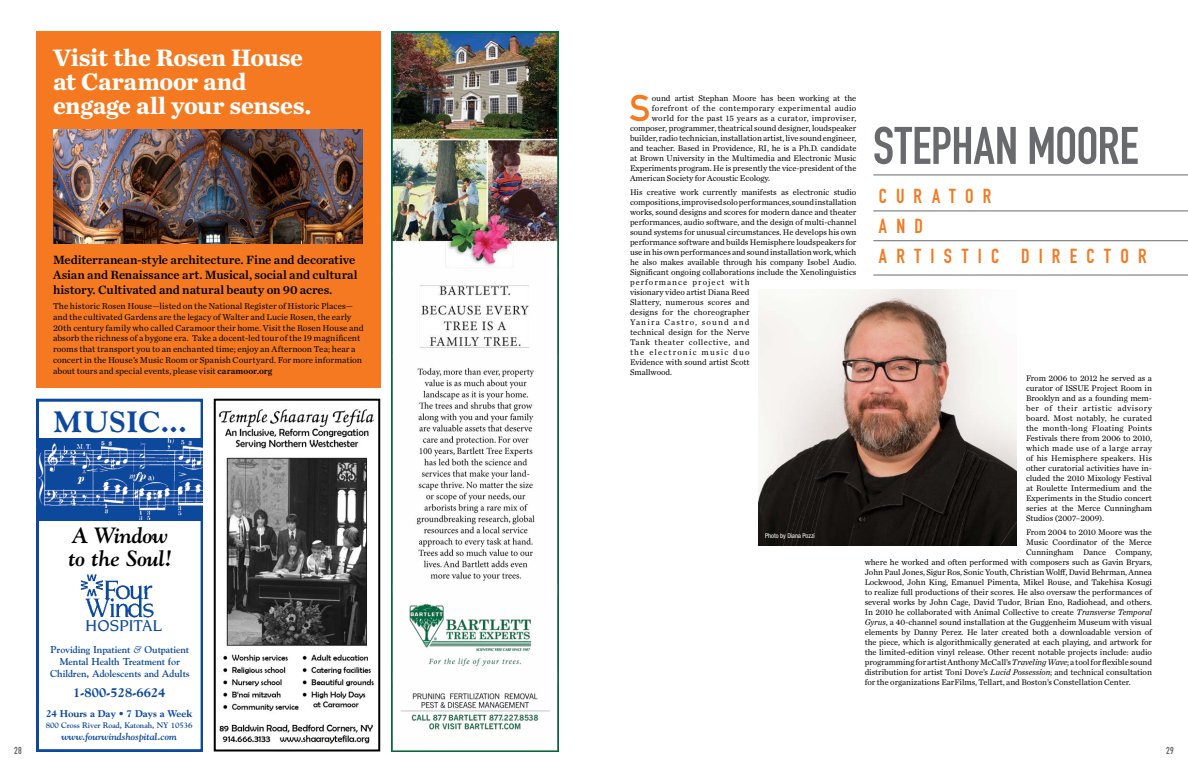
<style>
.page{position:relative;width:1188px;height:783px;background:#fff}
.page>*{position:absolute;margin:0;border:0;box-sizing:border-box;transform-origin:0 0}
.t1{font:52px "DIN Engschrift Std";color:#696a6d}
.t2{font:36.6px "DIN Mittelschrift Std";color:#f47920}
.t3{font:800 30px "Goudy";letter-spacing:.015em;color:#0c499c}
.t4{font:700 24.9px/24px "Chronicle Text G1";letter-spacing:-.015em;color:#fff}
.t5{font:italic 700 22px/23px "Goudy";letter-spacing:-.01em;color:#000}
.t6{font:20px/30px "DIN Engschrift Std";letter-spacing:.475em;color:#f47920}
.t7{font:500 17px "Novarese";color:#0c499c}
.t8{font:800 13px "Goudy";color:#0c499c}
.t9{font:12.5px/15px "Chronicle Text G1 Semi";letter-spacing:-.005em;color:#000}
.t10{font:700 10px/12px "Goudy";letter-spacing:-.01em;color:#0c499c;text-align:center}
.t11{font:italic 700 10px "Goudy";letter-spacing:-.01em;color:#0c499c}
.t12{font:800 10px "Goudy";letter-spacing:-.01em;color:#0c499c}
.t13{font:10px "DIN Engschrift Std";color:#696a6d}
.t14{font:9px/10.8px "Chronicle Text G1";letter-spacing:.005em;color:#000}
.t15{font:8.5px/10px "Chronicle Text G1";letter-spacing:-.005em;color:#000}
.t16{font:8.5px "Chronicle Text G1";letter-spacing:.035em;color:#000}
.t17{font:700 8px "Goudy";letter-spacing:-.01em;color:#0c499c}
.t18{font:condensed 6.5px "Helvetica Neue LT Std";color:#fff}
.s1{font-family:"Chronicle Text G1 Semi"}
.s2{font-weight:400;font-style:italic}
.s3{font-style:italic}
</style>
<div class="page">
<img style="left:759px;top:290px;width:258px;height:255px">
<hr style="left:873px;top:174px;width:315px;height:1px;background:#696a6d">
<hr style="left:873px;top:275px;width:315px;height:1px;background:#696a6d">
<hr style="left:873px;top:210px;width:315px;height:1px;background:#696a6d">
<hr style="left:873px;top:240px;width:315px;height:1px;background:#696a6d">
<svg style="left:36px;top:399px;width:166px;height:353px"></svg>
<img style="left:36px;top:438px;width:166px;height:82px">
<img style="left:77px;top:571px;width:85px;height:48px">
<img style="left:392px;top:32px;width:166px;height:720px">
<div style="left:36px;top:32px;width:344px;height:356px;background:#f47920"></div>
<img style="left:54px;top:129px;width:309px;height:115px">
<img style="left:218px;top:409px;width:157px;height:335px">
<div style="left:214px;top:399px;width:166px;height:353px;border:2px solid #000"></div>
<h3 class="t4" style="left:53px;top:44px;width:260px">Visit the Rosen House at Caramoor and engage all your senses.</h3>
<h3 class="t9" style="left:53px;top:252px;width:306px">Mediterranean-style architecture. Fine and decorative<br>Asian and Renaissance art. Musical, social and cultural history. Cultivated and natural beauty on 90 acres.</h3>
<p class="t14" style="left:53px;top:300px;width:312px">The historic Rosen House—listed on the National Register of Historic Places— and the cultivated Gardens are the legacy of Walter and Lucie Rosen, the early 20th century family who called Caramoor their home. Visit the Rosen House and absorb the richness of a bygone era. Take a docent-led tour of the 19 magnificent rooms that transport you to an enchanted time; enjoy an Afternoon Tea; hear a concert in the House’s Music Room or Spanish Courtyard. For more information about tours and special events, please visit <span class="s1">caramoor.org</span></p>
<h3 class="t3" style="left:54px;top:404px;width:135px">MUSIC...</h3>
<p class="t13" style="left:14px;top:745px;width:9px">28</p>
<h3 class="t5" style="left:68px;top:523px;width:105px">A Window to the Soul!</h3>
<h3 class="t7" style="left:85px;top:616px;width:78px">HOSPITAL</h3>
<p class="t10" style="left:50px;top:643px;width:141px">Providing Inpatient <span class="s2">&amp;</span> Outpatient<br>Mental Health Treatment for<br>Children, Adolescents and Adults</p>
<h3 class="t8" style="left:73px;top:685px;width:94px">1-800-528-6624</h3>
<p class="t12" style="left:46px;top:708px;width:148px">24 Hours a Day • 7 Days a Week</p>
<p class="t17" style="left:46px;top:720px;width:148px">800 Cross River Road, Katonah, NY 10536</p>
<p class="t11" style="left:62px;top:730px;width:117px">www.fourwindshospital.com</p>
<h2 class="t2" style="left:630px;top:86px;width:23px">S</h2>
<p class="t15" style="left:652px;top:92px;width:206px">ound artist Stephan Moore has been working at the</p>
<p class="t16" style="left:652px;top:101px;width:206px">forefront of the contemporary experimental audio</p>
<p class="t16" style="left:652px;top:111px;width:206px">world for the past 15 years as a curator, improviser,</p>
<p class="t15" style="left:630px;top:122px;width:228px">composer, programmer, theatrical sound designer, loudspeaker</p>
<p class="t15" style="left:630px;top:132px;width:228px">builder, radio technician, installation artist, live sound engineer,</p>
<p class="t15" style="left:630px;top:142px;width:228px">and teacher. Based in Providence, RI, he is a Ph.D. candidate</p>
<p class="t15" style="left:630px;top:152px;width:228px">at Brown University in the Multimedia and Electronic Music</p>
<p class="t15" style="left:630px;top:162px;width:228px">Experiments program. He is presently the vice-president of the</p>
<p class="t15" style="left:630px;top:172px;width:142px">American Society for Acoustic Ecology.</p>
<p class="t15" style="left:630px;top:187px;width:228px">His creative work currently manifests as electronic studio compositions, improvised solo performances, sound installation works, sound designs and scores for modern dance and theater performances, audio software, and the design of multi-channel sound systems for unusual circumstances. He develops his own performance software and builds Hemisphere loudspeakers for use in his own performances and sound installation work, which he also makes available through his company Isobel Audio.<br>Significant ongoing collaborations include the Xenolinguistics performance project with<br>visionary video artist Diana Reed<br>Slattery, numerous scores and<br>designs for the choreographer<br>Yanira Castro, sound and<br>technical design for the Nerve<br>Tank theater collective, and<br>the electronic music duo<br>Evidence with sound artist Scott<br>Smallwood.</p>
<p class="t18" style="left:765px;top:532px;width:51px">Photo by Diana Pozzi</p>
<h1 class="t1" style="left:873px;top:115px;width:267px">STEPHAN MOORE</h1>
<h3 class="t6" style="left:879px;top:181px;width:269px">CURATOR<br>AND<br>ARTISTIC DIREC TOR</h3>
<p class="t15" style="left:1026px;top:372px;width:128px;text-align:justify">From 2006 to 2012 he served as a curator of ISSUE Project Room in Brooklyn and as a founding mem&shy;ber of their artistic advisory board. Most notably, he curated the month-long Floating Points Festivals there from 2006 to 2010, which made use of a large array of his Hemisphere speakers. His other curatorial activities have in&shy;cluded the 2010 Mixology Festival at Roulette Intermedium and the Experiments in the Studio concert series at the Merce Cunningham Studios (2007–2009).</p>
<p class="t15" style="left:1026px;top:527px;width:128px">From 2004 to 2010 Moore was the</p>
<p class="t15" style="left:1026px;top:537px;width:128px">Music Coordinator of the Merce</p>
<p class="t15" style="left:1026px;top:547px;width:127px">Cunningham Dance Company,</p>
<p class="t15" style="left:865px;top:557px;width:289px">where he worked and often performed with composers such as Gavin Bryars,</p>
<p class="t15" style="left:865px;top:567px;width:289px">John Paul Jones, Sigur Ros, Sonic Youth, Christian Wolff, David Behrman, Annea</p>
<p class="t15" style="left:865px;top:577px;width:289px">Lockwood, John King, Emanuel Pimenta, Mikel Rouse, and Takehisa Kosugi</p>
<p class="t15" style="left:865px;top:587px;width:289px">to realize full productions of their scores. He also oversaw the performances of</p>
<p class="t15" style="left:865px;top:597px;width:289px">several works by John Cage, David Tudor, Brian Eno, Radiohead, and others.</p>
<p class="t15" style="left:865px;top:607px;width:289px">In 2010 he collaborated with Animal Collective to create <span class="s3">Transverse Temporal</span></p>
<p class="t15" style="left:865px;top:617px;width:289px"><span class="s3">Gyrus</span>, a 40-channel sound installation at the Guggenheim Museum with visual</p>
<p class="t15" style="left:865px;top:627px;width:289px">elements by Danny Perez. He later created both a downloadable version of</p>
<p class="t15" style="left:865px;top:637px;width:289px">the piece, which is algorithmically generated at each playing, and artwork for</p>
<p class="t15" style="left:865px;top:647px;width:289px">the limited-edition vinyl release. Other recent notable projects include: audio</p>
<p class="t15" style="left:865px;top:657px;width:289px">programming for artist Anthony McCall’s <span class="s3">Traveling Wave</span>; a tool for flexible sound</p>
<p class="t15" style="left:865px;top:667px;width:289px">distribution for artist Toni Dove’s <span class="s3">Lucid Possession</span>; and technical consultation</p>
<p class="t15" style="left:865px;top:677px;width:268px">for the organizations EarFilms, Tellart, and Boston’s Constellation Center.</p>
<p class="t13" style="left:1166px;top:745px;width:9px">29</p>
</div>
